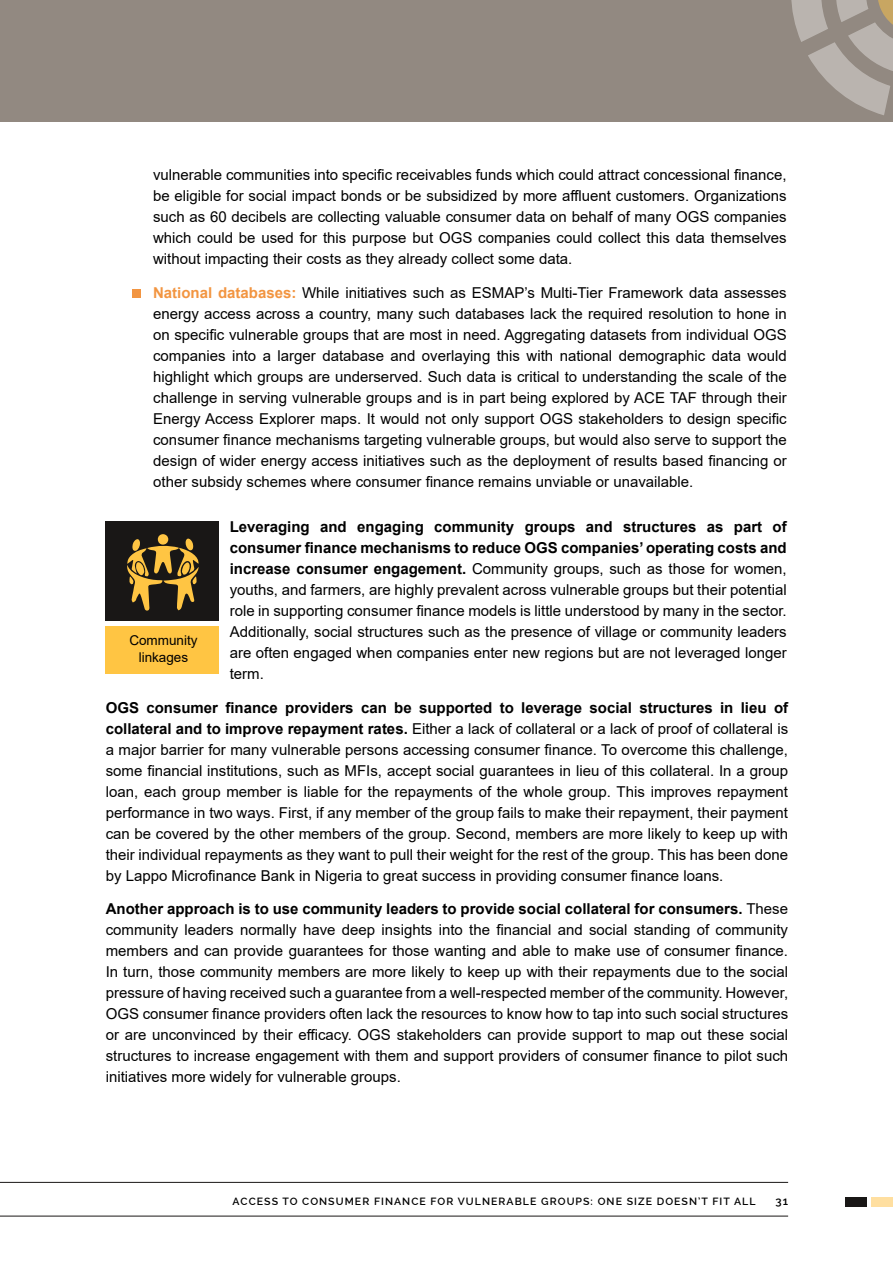
<style>
.page{position:relative;width:893px;height:1263px;background:#fff}
.page>*{position:absolute;margin:0;border:0;box-sizing:border-box;transform-origin:0 0}
.t1{font:15px/21px "Arial";color:#000;text-align:justify}
.t2{font:13.5px/16.5px "Arial";color:#000;text-align:center}
.t3{font:600 11.25px "Raleway";color:#000}
.t4{font:600 10.5px "Raleway";letter-spacing:.1em;color:#000}
.s1{font-weight:700;color:#f29541}
.s2{font-weight:700}
</style>
<div class="page">
<div style="left:0;top:0;width:893px;height:121px;background:#928981"></div>
<svg style="left:791px;top:0;width:102px;height:115px"></svg>
<hr style="left:0;top:1216px;width:788px;height:1px;background:#191716">
<hr style="left:0;top:1182px;width:788px;height:1px;background:#191716">
<div style="left:845px;top:1197px;width:21px;height:9px;background:#191716"></div>
<div style="left:872px;top:1197px;width:21px;height:9px;background:#ffdfa0"></div>
<div style="left:132px;top:289px;width:8px;height:9px;background:#f29541"></div>
<div style="left:106px;top:627px;width:113px;height:47px;background:#ffc543"></div>
<div style="left:106px;top:521px;width:113px;height:100px;background:#191716"></div>
<div style="left:158px;top:534px;width:10px;height:11px;background:#ffc543;border-radius:50%"></div>
<svg style="left:127px;top:538px;width:72px;height:73px"></svg>
<p class="t1" style="left:153px;top:164px;width:635px">vulnerable communities into specific receivables funds which could attract concessional finance, be eligible for social impact bonds or be subsidized by more affluent customers. Organizations such as 60 decibels are collecting valuable consumer data on behalf of many OGS companies which could be used for this purpose but OGS companies could collect this data themselves without impacting their costs as they already collect some data.</p>
<p class="t1" style="left:153px;top:282px;width:635px"><span class="s1">National databases:</span> While initiatives such as ESMAP’s Multi-Tier Framework data assesses energy access across a country, many such databases lack the required resolution to hone in on specific vulnerable groups that are most in need. Aggregating datasets from individual OGS companies into a larger database and overlaying this with national demographic data would highlight which groups are underserved. Such data is critical to understanding the scale of the challenge in serving vulnerable groups and is in part being explored by ACE TAF through their Energy Access Explorer maps. It would not only support OGS stakeholders to design specific consumer finance mechanisms targeting vulnerable groups, but would also serve to support the design of wider energy access initiatives such as the deployment of results based financing or other subsidy schemes where consumer finance remains unviable or unavailable.</p>
<p class="t1" style="left:230px;top:516px;width:559px"><span class="s2">Leveraging and engaging community groups and structures as part of consumer finance mechanisms to reduce OGS companies’ operating costs and increase consumer engagement.</span> Community groups, such as those for women, youths, and farmers, are highly prevalent across vulnerable groups but their potential role in supporting consumer finance models is little understood by many in the sector.<br>Additionally, social structures such as the presence of village or community leaders are often engaged when companies enter new regions but are not leveraged longer term.</p>
<p class="t2" style="left:129px;top:632px;width:70px">Community linkages</p>
<p class="t1" style="left:106px;top:697px;width:684px"><span class="s2">OGS consumer finance providers can be supported to leverage social structures in lieu of collateral and to improve repayment rates.</span> Either a lack of collateral or a lack of proof of collateral is a major barrier for many vulnerable persons accessing consumer finance. To overcome this challenge, some financial institutions, such as MFIs, accept social guarantees in lieu of this collateral. In a group loan, each group member is liable for the repayments of the whole group. This improves repayment performance in two ways. First, if any member of the group fails to make their repayment, their payment can be covered by the other members of the group. Second, members are more likely to keep up with their individual repayments as they want to pull their weight for the rest of the group. This has been done by Lappo Microfinance Bank in Nigeria to great success in providing consumer finance loans.</p>
<p class="t1" style="left:106px;top:898px;width:684px"><span class="s2">Another approach is to use community leaders to provide social collateral for consumers.</span> These community leaders normally have deep insights into the financial and social standing of community members and can provide guarantees for those wanting and able to make use of consumer finance.<br>In turn, those community members are more likely to keep up with their repayments due to the social pressure of having received such a guarantee from a well-respected member of the community. However, OGS consumer finance providers often lack the resources to know how to tap into such social structures or are unconvinced by their efficacy. OGS stakeholders can provide support to map out these social structures to increase engagement with them and support providers of consumer finance to pilot such initiatives more widely for vulnerable groups.</p>
<p class="t4" style="left:232px;top:1195px;width:525px">ACCESS TO CONSUMER FINANCE FOR VULNERABLE GROUPS: ONE SIZE DOESN’T FIT ALL</p>
<p class="t3" style="left:775px;top:1194px;width:14px">31</p>
</div>
